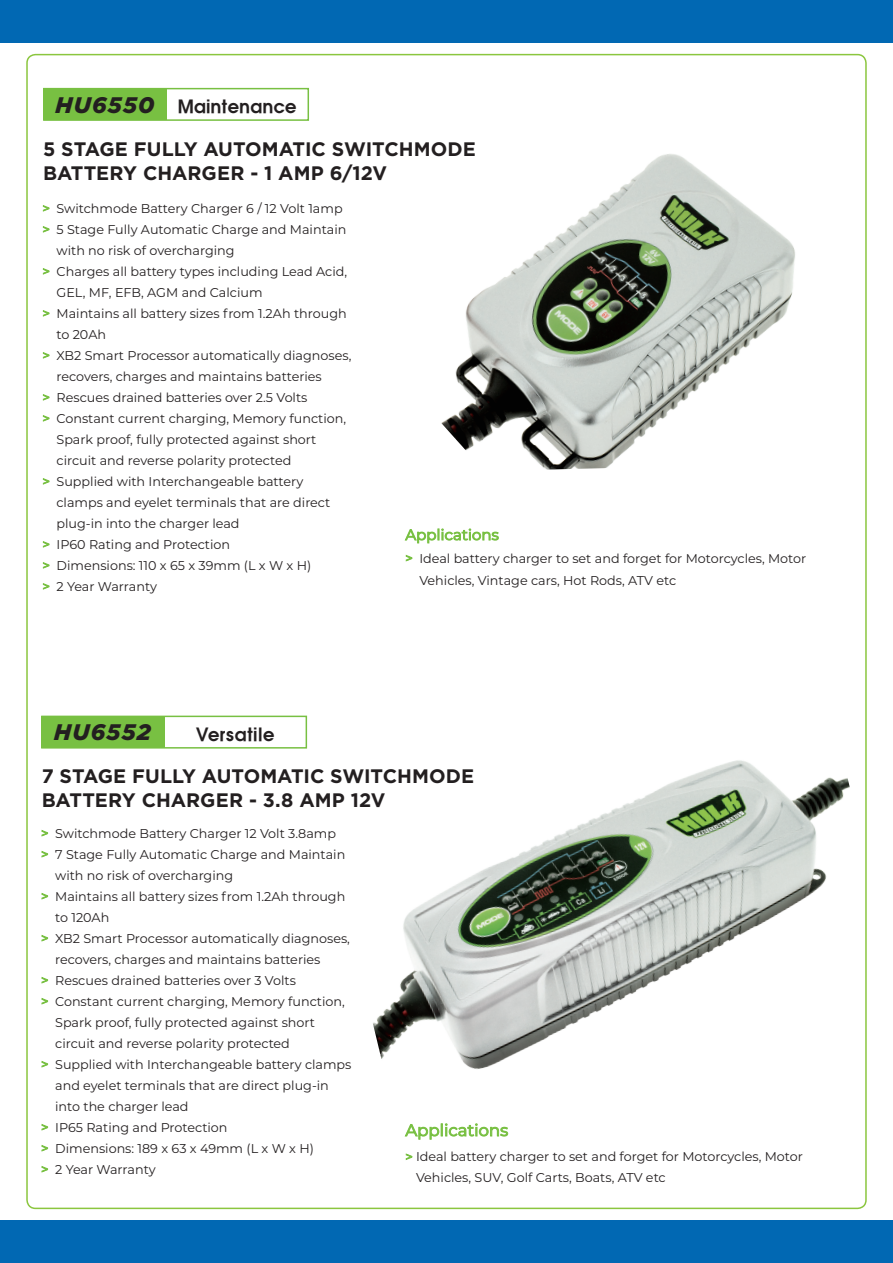
<style>
.page{position:relative;width:893px;height:1263px;background:#fff}
.page>*{position:absolute;margin:0;border:0;box-sizing:border-box;transform-origin:0 0}
.t1{font:italic 900 22.5px "Gotham";letter-spacing:.055em;color:#231f20}
.t2{font:700 19.5px/24px "Gotham";letter-spacing:-.005em;color:#231f20}
.t3{font:600 18px "Trendex S Si";letter-spacing:.02em;color:#231f20}
.t4{font:16.5px "Montserrat";color:#78c042}
.t5{font:12.75px/22.5px "Montserrat";color:#231f20}
.s1{color:#78c042}
</style>
<div class="page">
<svg style="left:42px;top:205px;width:8px;height:7px"></svg>
<svg style="left:42px;top:226px;width:8px;height:7px"></svg>
<svg style="left:42px;top:268px;width:8px;height:7px"></svg>
<svg style="left:42px;top:310px;width:8px;height:7px"></svg>
<svg style="left:42px;top:352px;width:8px;height:7px"></svg>
<svg style="left:42px;top:394px;width:8px;height:7px"></svg>
<svg style="left:42px;top:415px;width:8px;height:7px"></svg>
<svg style="left:42px;top:478px;width:8px;height:7px"></svg>
<svg style="left:42px;top:541px;width:8px;height:7px"></svg>
<svg style="left:42px;top:562px;width:8px;height:7px"></svg>
<svg style="left:42px;top:583px;width:8px;height:7px"></svg>
<svg style="left:41px;top:829px;width:8px;height:8px"></svg>
<svg style="left:41px;top:850px;width:8px;height:8px"></svg>
<svg style="left:41px;top:893px;width:8px;height:7px"></svg>
<svg style="left:41px;top:935px;width:8px;height:7px"></svg>
<svg style="left:41px;top:977px;width:8px;height:7px"></svg>
<svg style="left:41px;top:998px;width:8px;height:7px"></svg>
<svg style="left:41px;top:1061px;width:8px;height:7px"></svg>
<svg style="left:41px;top:1124px;width:8px;height:7px"></svg>
<svg style="left:41px;top:1145px;width:8px;height:7px"></svg>
<svg style="left:41px;top:1166px;width:8px;height:7px"></svg>
<div style="left:0;top:1220px;width:893px;height:43px;background:#0168b3"></div>
<div style="left:0;top:0;width:893px;height:42px;background:#0168b3"></div>
<div style="left:43px;top:89px;width:124px;height:31px;background:#78c042"></div>
<div style="left:43px;top:88px;width:266px;height:33px;border:2px solid #78c042"></div>
<div style="left:41px;top:716px;width:124px;height:32px;background:#78c042"></div>
<div style="left:41px;top:716px;width:266px;height:32px;border:2px solid #78c042"></div>
<img style="left:441px;top:154px;width:354px;height:316px">
<svg style="left:404px;top:528px;width:95px;height:16px"></svg>
<svg style="left:405px;top:555px;width:8px;height:7px"></svg>
<svg style="left:404px;top:1133px;width:104px;height:7px"></svg>
<svg style="left:405px;top:1153px;width:8px;height:7px"></svg>
<img style="left:373px;top:692px;width:494px;height:441px">
<h1 class="t1" style="left:55px;top:93px;width:101px">HU6550</h1>
<h3 class="t3" style="left:178px;top:94px;width:120px">Maintenance</h3>
<h2 class="t2" style="left:43px;top:137px;width:434px">5 STAGE FULLY AUTOMATIC SWITCHMODE<br>BATTERY CHARGER - 1 AMP 6/12V</h2>
<p class="t5" style="left:43px;top:197px;width:302px"><span class="s1">&gt;</span> Switchmode Battery Charger 6 / 12 Volt 1amp</p>
<p class="t5" style="left:43px;top:218px;width:305px"><span class="s1">&gt;</span> 5 Stage Fully Automatic Charge and Maintain</p>
<p class="t5" style="left:57px;top:239px;width:180px">with no risk of overcharging</p>
<p class="t5" style="left:43px;top:260px;width:306px"><span class="s1">&gt;</span> Charges all battery types including Lead Acid,</p>
<p class="t5" style="left:57px;top:281px;width:208px">GEL, MF, EFB, AGM and Calcium</p>
<p class="t5" style="left:43px;top:302px;width:306px"><span class="s1">&gt;</span> Maintains all battery sizes from 1.2Ah through</p>
<p class="t5" style="left:57px;top:323px;width:51px">to 20Ah</p>
<p class="t5" style="left:43px;top:344px;width:310px"><span class="s1">&gt;</span> XB2 Smart Processor automatically diagnoses,</p>
<p class="t5" style="left:57px;top:365px;width:267px">recovers, charges and maintains batteries</p>
<p class="t5" style="left:43px;top:386px;width:266px"><span class="s1">&gt;</span> Rescues drained batteries over 2.5 Volts</p>
<p class="t5" style="left:43px;top:407px;width:305px"><span class="s1">&gt;</span> Constant current charging, Memory function,</p>
<p class="t5" style="left:57px;top:428px;width:261px">Spark proof, fully protected against short</p>
<p class="t5" style="left:57px;top:449px;width:236px">circuit and reverse polarity protected</p>
<p class="t5" style="left:43px;top:470px;width:262px"><span class="s1">&gt;</span> Supplied with Interchangeable battery</p>
<p class="t5" style="left:57px;top:491px;width:275px">clamps and eyelet terminals that are direct</p>
<p class="t5" style="left:57px;top:512px;width:185px">plug-in into the charger lead</p>
<p class="t5" style="left:43px;top:533px;width:189px"><span class="s1">&gt;</span> IP60 Rating and Protection</p>
<p class="t5" style="left:43px;top:554px;width:270px"><span class="s1">&gt;</span> Dimensions: 110 x 65 x 39mm (L x W x H)</p>
<p class="t5" style="left:43px;top:575px;width:116px"><span class="s1">&gt;</span> 2 Year Warranty</p>
<h1 class="t1" style="left:54px;top:719px;width:98px">HU6552</h1>
<h3 class="t3" style="left:196px;top:722px;width:80px">Versatile</h3>
<p class="t5" style="left:419px;top:546px;width:388px;text-indent:-14px"><span class="s1">&gt;</span> Ideal battery charger to set and forget for Motorcycles, Motor<br>Vehicles, Vintage cars, Hot Rods, ATV etc</p>
<h2 class="t2" style="left:42px;top:764px;width:434px">7 STAGE FULLY AUTOMATIC SWITCHMODE<br>BATTERY CHARGER - 3.8 AMP 12V</h2>
<p class="t5" style="left:41px;top:821px;width:296px"><span class="s1">&gt;</span> Switchmode Battery Charger 12 Volt 3.8amp</p>
<p class="t5" style="left:41px;top:842px;width:306px"><span class="s1">&gt;</span> 7 Stage Fully Automatic Charge and Maintain</p>
<p class="t5" style="left:55px;top:863px;width:180px">with no risk of overcharging</p>
<p class="t5" style="left:41px;top:884px;width:306px"><span class="s1">&gt;</span> Maintains all battery sizes from 1.2Ah through</p>
<p class="t5" style="left:55px;top:905px;width:56px">to 120Ah</p>
<p class="t5" style="left:41px;top:926px;width:310px"><span class="s1">&gt;</span> XB2 Smart Processor automatically diagnoses,</p>
<p class="t5" style="left:55px;top:947px;width:267px">recovers, charges and maintains batteries</p>
<p class="t5" style="left:41px;top:968px;width:256px"><span class="s1">&gt;</span> Rescues drained batteries over 3 Volts</p>
<p class="t5" style="left:41px;top:989px;width:305px"><span class="s1">&gt;</span> Constant current charging, Memory function,</p>
<p class="t5" style="left:55px;top:1010px;width:261px">Spark proof, fully protected against short</p>
<p class="t5" style="left:55px;top:1031px;width:236px">circuit and reverse polarity protected</p>
<p class="t5" style="left:41px;top:1052px;width:312px"><span class="s1">&gt;</span> Supplied with Interchangeable battery clamps</p>
<p class="t5" style="left:55px;top:1073px;width:275px">and eyelet terminals that are direct plug-in</p>
<p class="t5" style="left:55px;top:1094px;width:135px">into the charger lead</p>
<p class="t5" style="left:41px;top:1115px;width:188px"><span class="s1">&gt;</span> IP65 Rating and Protection</p>
<p class="t5" style="left:41px;top:1136px;width:274px"><span class="s1">&gt;</span> Dimensions: 189 x 63 x 49mm (L x W x H)</p>
<p class="t5" style="left:41px;top:1157px;width:116px"><span class="s1">&gt;</span> 2 Year Warranty</p>
<p class="t4" style="left:405px;top:1119px;width:104px">Applications</p>
<p class="t5" style="left:416px;top:1146px;width:388px;line-height:21px;text-indent:-11px"><span class="s1">&gt;</span> Ideal battery charger to set and forget for Motorcycles, Motor<br>Vehicles, SUV, Golf Carts, Boats, ATV etc</p>
</div>
